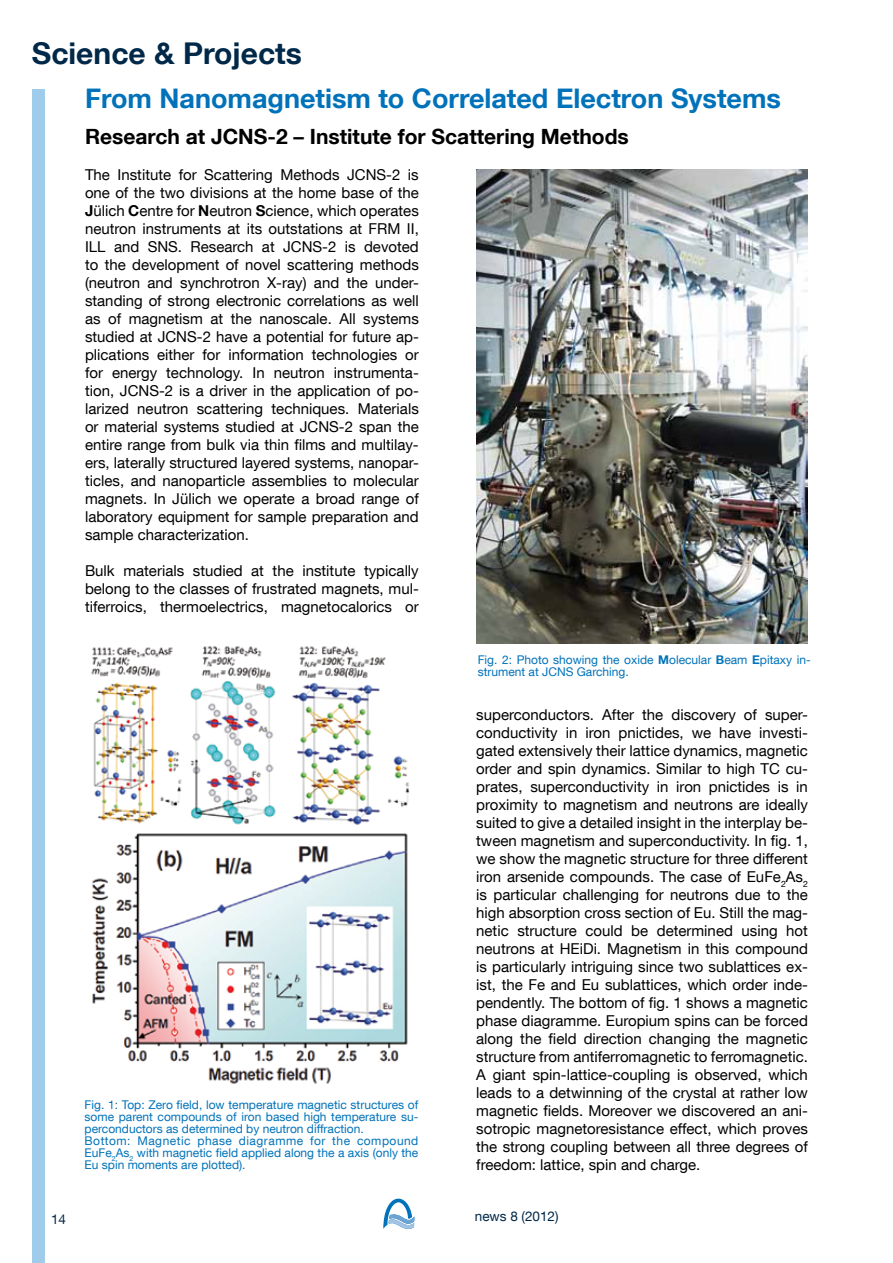
<style>
.page{position:relative;width:893px;height:1263px;background:#fff}
.page>*{position:absolute;margin:0;border:0;box-sizing:border-box;transform-origin:0 0}
.News_Bereichstitel{font:700 30px "TUM Neue Helvetica";color:#002848}
.NEWS_Lauftext_Uebers{font:700 27px "TUM Neue Helvetica";color:#0072ba}
.NEWS_Lauftext_Unterü{font:700 21px "TUM Neue Helvetica";color:#000}
.NEWS_Lauftext{font:15px/18px "TUM Neue Helvetica";color:#000;text-align:justify}
.t1{font:13.5px "TUM Neue Helvetica";color:#002848}
.NEWS_Bildunterschrif{font:12px/12px "TUM Neue Helvetica";color:#0072ba;text-align:justify}
.s1{font-weight:700}
</style>
<div class="page">
<svg style="left:383px;top:1198px;width:31px;height:31px"></svg>
<img style="left:91px;top:646px;width:319px;height:438px">
<img style="left:476px;top:170px;width:332px;height:473px">
<div style="left:32px;top:89px;width:13px;height:1174px;background:#9eccea"></div>
<p class="News_Bereichstitel" style="left:32px;top:34px;width:272px">Science &amp; Projects</p>
<p class="NEWS_Lauftext_Uebers" style="left:85px;top:81px;width:697px">From Nanomagnetism to Correlated Electron Systems</p>
<p class="NEWS_Lauftext_Unterü" style="left:85px;top:123px;width:545px">Research at JCNS-2 – Institute for Scattering Methods</p>
<p class="NEWS_Lauftext" style="left:85px;top:165px;width:335px">The Institute for Scattering Methods JCNS‑2 is one of the two divisions at the home base of the <span class="s1">J</span>ülich <span class="s1">C</span>entre for <span class="s1">N</span>eutron <span class="s1">S</span>cience, which operates neutron instruments at its outstations at FRM II, ILL and SNS. Research at JCNS-2 is devoted to the development of novel scattering methods (neutron and synchrotron X-ray) and the under&shy;standing of strong electronic correlations as well as of magnetism at the nanoscale. All systems studied at JCNS-2 have a potential for future ap&shy;plications either for information technologies or for energy technology. In neutron instrumenta&shy;tion, JCNS-2 is a driver in the application of po&shy;larized neutron scattering techniques. Materials or material systems studied at JCNS-2 span the entire range from bulk via thin films and multilay&shy;ers, laterally structured layered systems, nanopar&shy;ticles, and nanoparticle assemblies to molecular magnets. In Jülich we operate a broad range of laboratory equipment for sample preparation and sample characterization.</p>
<p class="NEWS_Lauftext" style="left:85px;top:561px;width:335px">Bulk materials studied at the institute typically belong to the classes of frustrated magnets, mul&shy;tiferroics, thermoelectrics, magnetocalorics or</p>
<p class="t1" style="left:51px;top:1211px;width:16px">14</p>
<p class="NEWS_Bildunterschrif" style="left:85px;top:1098px;width:335px">Fig. 1: Top: Zero field, low temperature magnetic structures of some parent compounds of iron based high temperature su&shy;perconductors as determined by neutron diffraction.</p>
<p class="NEWS_Bildunterschrif" style="left:85px;top:1134px;width:335px">Bottom: Magnetic phase diagramme for the compound EuFe<sub>2</sub>As<sub>2</sub> with magnetic field applied along the a axis (only the Eu spin moments are plotted).</p>
<p class="NEWS_Bildunterschrif" style="left:478px;top:653px;width:335px">Fig. 2: Photo showing the oxide <span class="s1">M</span>olecular <span class="s1">B</span>eam <span class="s1">E</span>pitaxy in&shy;strument at JCNS Garching.</p>
<p class="NEWS_Lauftext" style="left:476px;top:705px;width:333px">superconductors. After the discovery of super&shy;conductivity in iron pnictides, we have investi&shy;gated extensively their lattice dynamics, magnetic order and spin dynamics. Similar to high TC cu&shy;prates, superconductivity in iron pnictides is in proximity to magnetism and neutrons are ideally suited to give a detailed insight in the interplay be&shy;tween magnetism and superconductivity. In fig. 1, we show the magnetic structure for three different iron arsenide compounds. The case of EuFe<sub>2</sub>As<sub>2 </sub>is particular challenging for neutrons due to the high absorption cross section of Eu. Still the mag&shy;netic structure could be determined using hot neutrons at HEiDi. Magnetism in this compound is particularly intriguing since two sublattices ex&shy;ist, the Fe and Eu sublattices, which order inde&shy;pendently. The bottom of fig. 1 shows a magnetic phase diagramme. Europium spins can be forced along the field direction changing the magnetic structure from antiferromagnetic to ferromagnetic.<br>A giant spin-lattice-coupling is observed, which leads to a detwinning of the crystal at rather low magnetic fields. Moreover we discovered an ani&shy;sotropic magnetoresistance effect, which proves the strong coupling between all three degrees of freedom: lattice, spin and charge.</p>
<p class="t1" style="left:475px;top:1207px;width:85px">news 8 (2012)</p>
</div>
